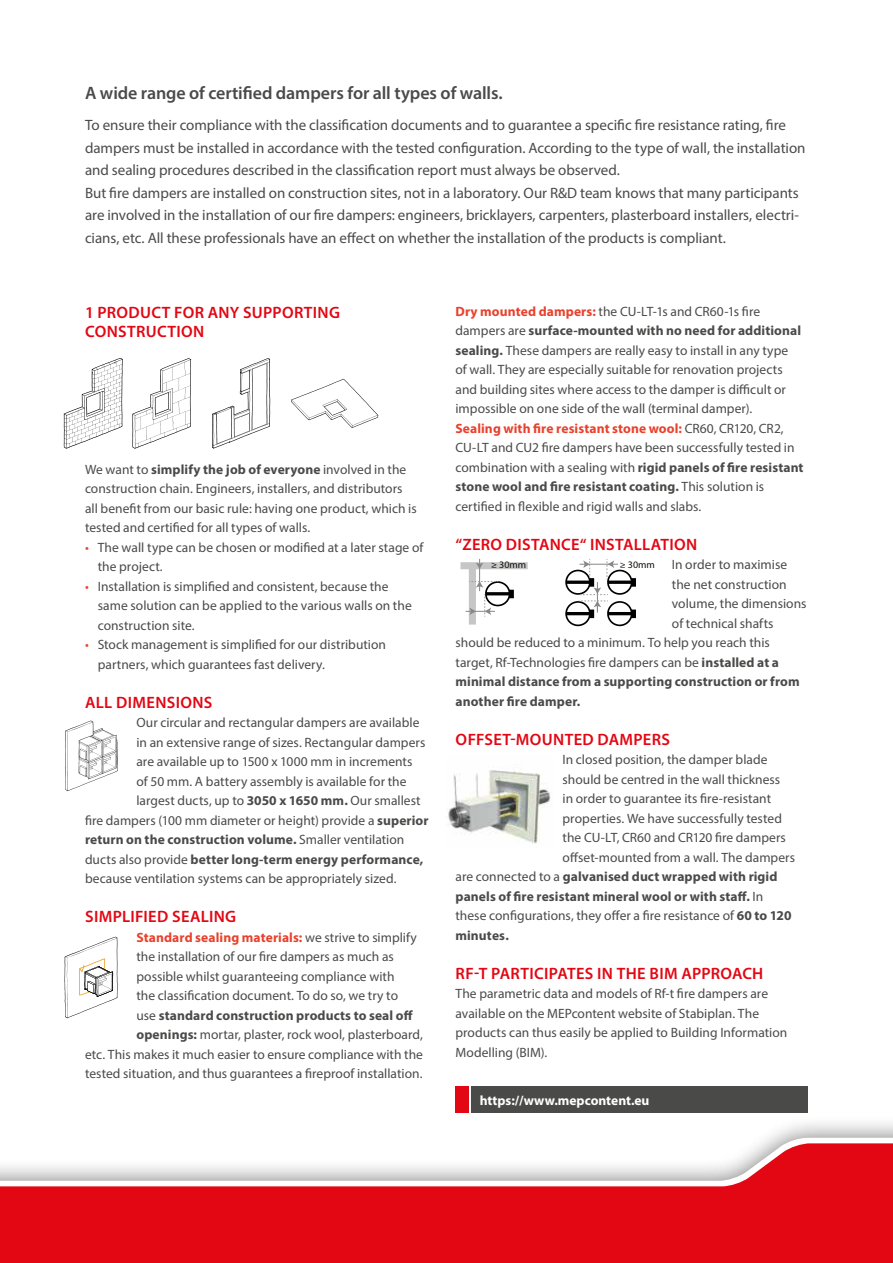
<style>
.page{position:relative;width:893px;height:1263px;background:#fff}
.page>*{position:absolute;margin:0;border:0;box-sizing:border-box;transform-origin:0 0}
.t1{font:600 18px "Myriad Pro";letter-spacing:-.005em;color:#4a4a49}
.t2{font:600 16.5px "Myriad Pro";letter-spacing:.02em;color:#e30613}
.t3{font:15px/22.5px "Myriad Pro";letter-spacing:-.005em;color:#4a4a49}
.t4{font:13.5px/19.5px "Myriad Pro";color:#4a4a49}
.t5{font:700 13.5px "Myriad Pro";letter-spacing:.01em;color:#4a4a49}
.t6{font:700 13.5px "Myriad Pro";letter-spacing:.01em;color:#e8412c}
.t7{font:700 13.5px "Myriad Pro";color:#fff}
.t8{font:9.9px "Myriad Pro";color:#12100b}
.s1{font-weight:700}
.s2{color:#e8412c}
.s3{font-weight:400}
.s4{font-weight:400;color:#4a4a49}
.s5{font-weight:700;color:#e8412c}
</style>
<div class="page">
<div style="left:0;top:1114px;width:893px;height:149px;background:#000;opacity:.5"></div>
<svg style="left:0;top:1138px;width:893px;height:5px"></svg>
<svg style="left:0;top:1143px;width:893px;height:120px;fill:#e30613"></svg>
<svg style="left:65px;top:720px;width:53px;height:71px"></svg>
<svg style="left:65px;top:937px;width:52px;height:81px"></svg>
<svg style="left:212px;top:358px;width:58px;height:91px"></svg>
<svg style="left:291px;top:379px;width:87px;height:49px"></svg>
<svg style="left:64px;top:358px;width:59px;height:91px"></svg>
<svg style="left:132px;top:358px;width:59px;height:91px"></svg>
<div style="left:607px;top:570px;width:25px;height:25px;border:2px solid #000;border-radius:50%"></div>
<svg style="left:618px;top:580px;width:13px;height:4px"></svg>
<div style="left:631px;top:578px;width:5px;height:9px;border:2px solid #000"></div>
<div style="left:565px;top:570px;width:26px;height:25px;border:2px solid #000;border-radius:50%"></div>
<svg style="left:566px;top:580px;width:13px;height:4px"></svg>
<div style="left:607px;top:601px;width:25px;height:25px;border:2px solid #000;border-radius:50%"></div>
<hr style="left:608px;top:612px;width:24px;height:3px;background:#000">
<div style="left:631px;top:609px;width:5px;height:9px;border:2px solid #000"></div>
<svg style="left:566px;top:602px;width:24px;height:23px"></svg>
<div style="left:565px;top:601px;width:26px;height:25px;border:2px solid #000;border-radius:50%"></div>
<hr style="left:566px;top:612px;width:24px;height:3px;background:#000">
<div style="left:589px;top:609px;width:5px;height:9px;border:2px solid #000"></div>
<svg style="left:460px;top:559px;width:68px;height:66px"></svg>
<svg style="left:579px;top:559px;width:39px;height:58px"></svg>
<img style="left:448px;top:770px;width:103px;height:74px">
<div style="left:471px;top:1086px;width:337px;height:27px;background:#4a4a49"></div>
<div style="left:455px;top:1086px;width:14px;height:27px;background:#e30613"></div>
<h1 class="t1" style="left:85px;top:81px;width:419px">A wide range of certified dampers for all types of walls.</h1>
<p class="t3" style="left:85px;top:114px;width:722px">To ensure their compliance with the classification documents and to guarantee a specific fire resistance rating, fire dampers must be installed in accordance with the tested configuration. According to the type of wall, the installation and sealing procedures described in the classification report must always be observed.<br>But fire dampers are installed on construction sites, not in a laboratory. Our R&amp;D team knows that many participants are involved in the installation of our fire dampers: engineers, bricklayers, carpenters, plasterboard installers, electri&shy;cians, etc. All these professionals have an effect on whether the installation of the products is compliant.</p>
<p class="t2" style="left:85px;top:302px;width:44px">1 PRODUC</p>
<p class="t2" style="left:162px;top:302px;width:93px">T FOR ANY SUPPO</p>
<p class="t2" style="left:294px;top:302px;width:29px">RTING</p>
<p class="t2" style="left:85px;top:321px;width:12px">CONS</p>
<p class="t2" style="left:127px;top:321px;width:59px">TRUCTION</p>
<p class="t4" style="left:85px;top:459px;width:333px">We want to <span class="s1">simplify the job of everyone</span> involved in the construction chain. Engineers, installers, and distributors all benefit from our basic rule: having one product, which is tested and certified for all types of walls.</p>
<p class="t4" style="left:98px;top:537px;width:327px;text-indent:-13px"><span class="s2">•</span> The wall type can be chosen or modified at a later stage of the project.</p>
<p class="t4" style="left:98px;top:576px;width:315px;text-indent:-13px"><span class="s2">•</span> Installation is simplified and consistent, because the same solution can be applied to the various walls on the construction site.</p>
<p class="t4" style="left:98px;top:635px;width:290px;text-indent:-13px"><span class="s2">•</span> Stock management is simplified for our distribution partners, which guarantees fast delivery.</p>
<p class="t2" style="left:85px;top:692px;width:10px">ALL</p>
<p class="t2" style="left:116px;top:692px;width:11px">DIMENSIONS</p>
<p class="t4" style="left:136px;top:713px;width:285px">Our circular and rectangular dampers are available</p>
<p class="t4" style="left:136px;top:732px;width:291px">in an extensive range of sizes. Rectangular dampers</p>
<p class="t4" style="left:136px;top:752px;width:278px">are available up to 1500 x 1000 mm in increments</p>
<p class="t4" style="left:136px;top:771px;width:272px">of 50 mm. A battery assembly is available for the</p>
<p class="t4" style="left:136px;top:791px;width:286px">largest ducts, up to <span class="s1">3050 x 1650 mm.</span> Our smallest</p>
<p class="t4" style="left:85px;top:810px;width:345px">fire dampers (100 mm diameter or height) provide a <span class="s1">superior</span></p>
<p class="t5" style="left:85px;top:831px;width:321px">return on the construction volume. <span class="s3">Smaller ventilation</span></p>
<p class="t5" style="left:85px;top:850px;width:340px"><span class="s3">ducts also provide</span> better long-term energy performance,</p>
<p class="t4" style="left:85px;top:869px;width:313px">because ventilation systems can be appropriately sized.</p>
<p class="t2" style="left:85px;top:906px;width:10px">SIMPLIFIED</p>
<p class="t2" style="left:172px;top:906px;width:10px">SEALING</p>
<p class="t6" style="left:136px;top:928px;width:282px">Standard sealing materials: <span class="s4">we strive to simplify</span></p>
<p class="t4" style="left:136px;top:947px;width:259px">the installation of our fire dampers as much as</p>
<p class="t4" style="left:136px;top:966px;width:260px">possible whilst guaranteeing compliance with</p>
<p class="t4" style="left:136px;top:986px;width:263px">the classification document. To do so, we try to</p>
<p class="t5" style="left:136px;top:1006px;width:278px"><span class="s3">use</span> standard construction products to seal off</p>
<p class="t4" style="left:136px;top:1025px;width:288px"><span class="s1">openings:</span> mortar, plaster, rock wool, plasterboard,</p>
<p class="t4" style="left:85px;top:1044px;width:339px">etc. This makes it much easier to ensure compliance with the</p>
<p class="t4" style="left:85px;top:1064px;width:339px">tested situation, and thus guarantees a fireproof installation.</p>
<p class="t4" style="left:455px;top:301px;width:350px"><span class="s5">Dry mounted dampers:</span> the CU-LT-1s and CR60-1s fire dampers are <span class="s1">surface-mounted with no need for additional sealing.</span> These dampers are really easy to install in any type<br>of wall. They are especially suitable for renovation projects and building sites where access to the damper is difficult or impossible on one side of the wall (terminal damper).<br><span class="s5">Sealing with fire resistant stone wool:</span> CR60, CR120, CR2, CU-LT and CU2 fire dampers have been successfully tested in combination with a sealing with <span class="s1">rigid panels of fire resistant stone wool and fire resistant coating.</span> This solution is certified in flexible and rigid walls and slabs.</p>
<p class="t2" style="left:455px;top:534px;width:95px">“ZERO DISTANCE</p>
<p class="t2" style="left:580px;top:534px;width:54px">“ INS TALLA</p>
<p class="t2" style="left:660px;top:534px;width:19px">TION</p>
<p class="t4" style="left:672px;top:555px;width:117px">In order to maximise</p>
<p class="t4" style="left:672px;top:574px;width:116px">the net construction</p>
<p class="t4" style="left:672px;top:594px;width:136px">volume, the dimensions</p>
<p class="t4" style="left:672px;top:613px;width:103px">of technical shafts</p>
<p class="t4" style="left:455px;top:633px;width:316px">should be reduced to a minimum. To help you reach this</p>
<p class="t4" style="left:455px;top:652px;width:325px">target, Rf-Technologies fire dampers can be <span class="s1">installed at a</span></p>
<p class="t5" style="left:455px;top:673px;width:346px">minimal distance from a supporting construction or from</p>
<p class="t5" style="left:455px;top:692px;width:126px">another fire damper.</p>
<p class="t2" style="left:456px;top:729px;width:11px">OFFSE</p>
<p class="t2" style="left:502px;top:729px;width:27px">T-MOUN</p>
<p class="t2" style="left:565px;top:729px;width:45px">TED DAMPE</p>
<p class="t2" style="left:652px;top:729px;width:19px">RS</p>
<p class="t4" style="left:563px;top:750px;width:207px">In closed position, the damper blade</p>
<p class="t4" style="left:563px;top:769px;width:219px">should be centred in the wall thickness</p>
<p class="t4" style="left:563px;top:789px;width:210px">in order to guarantee its fire-resistant</p>
<p class="t4" style="left:563px;top:808px;width:221px">properties. We have successfully tested</p>
<p class="t4" style="left:563px;top:828px;width:225px">the CU-LT, CR60 and CR120 fire dampers</p>
<p class="t4" style="left:563px;top:847px;width:234px">offset-mounted from a wall. The dampers</p>
<p class="t5" style="left:455px;top:868px;width:323px"><span class="s3">are connected to a</span> galvanised duct wrapped with rigid</p>
<p class="t5" style="left:455px;top:887px;width:309px">panels of fire resistant mineral wool or with staff. <span class="s3">In</span></p>
<p class="t4" style="left:455px;top:906px;width:338px">these configurations, they offer a fire resistance of <span class="s1">60 to 120</span></p>
<p class="t5" style="left:455px;top:926px;width:55px">minutes.</p>
<p class="t2" style="left:456px;top:963px;width:83px">RF-T PARTICIPA</p>
<p class="t2" style="left:567px;top:963px;width:165px">TES IN THE BIM APPROACH</p>
<p class="t4" style="left:455px;top:984px;width:333px">The parametric data and models of Rf-t fire dampers are available on the MEPcontent website of Stabiplan. The products can thus easily be applied to Building Information Modelling (BIM).</p>
<p class="t8" style="left:491px;top:558px;width:37px">≥ 30mm</p>
<p class="t8" style="left:620px;top:558px;width:37px">≥ 30mm</p>
<p class="t7" style="left:480px;top:1091px;width:171px">https://www.mepcontent.eu</p>
</div>
